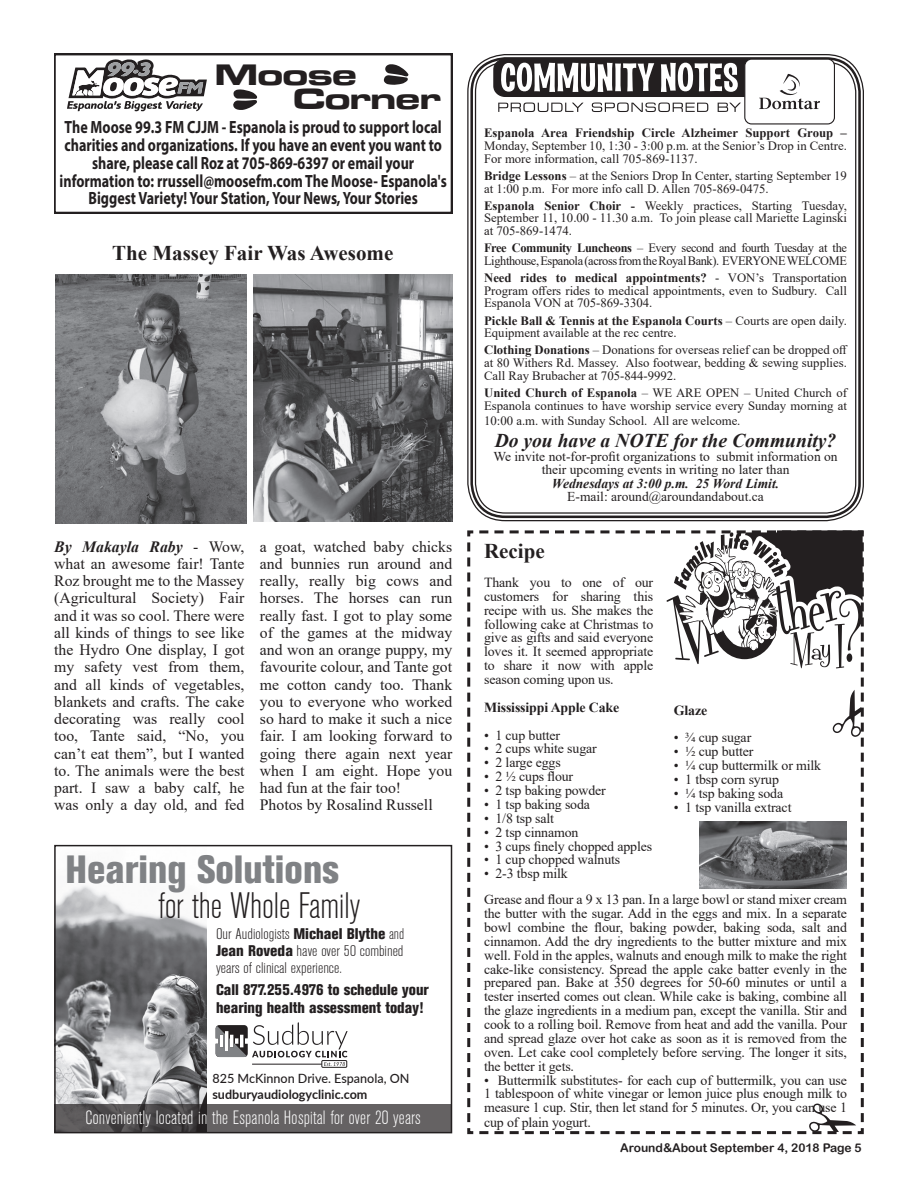
<style>
.page{position:relative;width:918px;height:1188px;background:#fff}
.page>*{position:absolute;margin:0;border:0;box-sizing:border-box;transform-origin:0 0}
.t1{font:800 condensed 39px "Akzidenz Grotesk BE";color:#808285}
.t2{font:300 condensed 36.45px "Akzidenz Grotesk BE";color:#231f20}
.t3{font:30.6px/24.9px "Microgramma D Bold Exte";color:#231f20;scale:1.14 1}
.t4{font:700 21px "Times New Roman";color:#231f20}
.t5{font:italic 700 19.5px "Times New Roman";color:#231f20}
.t6{font:300 condensed 19.2px "Akzidenz Grotesk BE";letter-spacing:.01em;color:#fff}
.t7{font:700 17.7px/17.7px "Myriad Pro";color:#231f20;text-align:center;scale:.79 1}
.t8{font:15.75px/17.2px "Times New Roman";color:#231f20;text-align:justify}
.t9{font:300 condensed 15.3px/16.8px "Akzidenz Grotesk BE";color:#231f20;text-align:justify;scale:1.1 1}
.t10{font:800 condensed 15.3px/18.3px "Akzidenz Grotesk BE";color:#231f20}
.t11{font:13.8px/13.8px "Times New Roman";letter-spacing:-.01em;color:#231f20;text-align:justify}
.t12{font:700 13.8px "Times New Roman";letter-spacing:-.01em;color:#231f20}
.t13{font:13.5px/13.5px "Times New Roman";color:#231f20;text-align:center}
.t14{font:italic 700 13.5px "Times New Roman";color:#231f20}
.t15{font:12.75px/12.8px "Times New Roman";color:#231f20}
.t16{font:12.75px/12.8px "Times New Roman";letter-spacing:-.03em;color:#231f20}
.t17{font:700 12.75px "Times New Roman";color:#231f20}
.t18{font:500 12.75px "Lato";color:#231f20}
.t19{font:700 12.75px "Lato";color:#231f20}
.t20{font:12px "Arial Rounded MT Bold";color:#231f20}
.s1{font-weight:700}
.s2{font-weight:700;font-style:italic}
.s3{font-weight:800}
</style>
<div class="page">
<img style="left:56px;top:885px;width:151px;height:220px">
<div style="left:322px;top:1060px;width:25px;height:7px;border:1px solid #231f20"></div>
<svg style="left:216px;top:1022px;width:132px;height:44px"></svg>
<svg style="left:56px;top:1105px;width:394px;height:26px;background:#5b5859"></svg>
<div style="left:54px;top:845px;width:398px;height:288px;border:1px solid #231f20"></div>
<div style="left:470px;top:57px;width:391px;height:461px;border:3px solid #231f20;border-radius:34px"></div>
<div style="left:494px;top:59px;width:340px;height:37px;background:#231f20;border-radius:11px"></div>
<div style="left:493px;top:58px;width:342px;height:39px;border:1px solid #231f20;border-radius:11px"></div>
<svg style="left:501px;top:63px;width:237px;height:29px"></svg>
<div style="left:745px;top:59px;width:89px;height:65px;background:#fff;border-radius:7px"></div>
<div style="left:744px;top:59px;width:91px;height:65px;border:1px solid #231f20;border-radius:7px"></div>
<svg style="left:759px;top:74px;width:61px;height:35px"></svg>
<svg style="left:498px;top:103px;width:243px;height:9px"></svg>
<svg style="left:467px;top:530px;width:397px;height:605px"></svg>
<svg style="left:476px;top:530px;width:388px;height:604px"></svg>
<svg style="left:54px;top:54px;width:398px;height:159px"></svg>
<svg style="left:67px;top:59px;width:140px;height:52px"></svg>
<svg style="left:384px;top:64px;width:24px;height:21px"></svg>
<svg style="left:232px;top:89px;width:25px;height:21px"></svg>
<img style="left:699px;top:821px;width:148px;height:67px">
<img style="left:55px;top:274px;width:192px;height:249px">
<img style="left:253px;top:274px;width:199px;height:247px">
<h3 class="t3" style="left:293px;top:61px;width:131px;text-indent:-78px">Moose<br>Corner</h3>
<p class="t7" style="left:60px;top:118px;width:492px">The Moose 99.3 FM CJJM - Espanola is proud to support local charities and organizations. If you have an event you want to share, please call Roz at 705-869-6397 or email your information to: rrussell@moosefm.com The Moose- Espanola's Biggest Variety! Your Station, Your News, Your Stories</p>
<h3 class="t4" style="left:112px;top:238px;width:283px">The Massey Fair Was Awesome</h3>
<p class="t17" style="left:484px;top:124px;width:364px">Espanola Area Friendship Circle Alzheimer Support Group –</p>
<p class="t15" style="left:484px;top:139px;width:364px">Monday, September 10, 1:30 - 3:00 p.m. at the Senior’s Drop in Centre.<br>For more information, call 705-869-1137.</p>
<p class="t15" style="left:484px;top:169px;width:364px"><span class="s1">Bridge Lessons</span> – at the Seniors Drop In Center, starting September 19 at 1:00 p.m. For more info call D. Allen 705-869-0475.</p>
<p class="t15" style="left:484px;top:199px;width:364px;text-align:justify"><span class="s1">Espanola Senior Choir -</span> Weekly practices, Starting Tuesday, September 11, 10.00 - 11.30 a.m. To join please call Mariette Laginski at 705-869-1474.</p>
<p class="t16" style="left:484px;top:241px;width:364px"><span class="s1">Free Community Luncheons</span> – Every second and fourth Tuesday at the<br>Lighthouse, Espanola (across from the Royal Bank). EVERYONE WELCOME</p>
<p class="t15" style="left:484px;top:271px;width:364px;text-align:justify"><span class="s1">Need rides to medical appointments?</span> - VON’s Transportation Program offers rides to medical appointments, even to Sudbury. Call Espanola VON at 705-869-3304.</p>
<p class="t15" style="left:484px;top:314px;width:364px"><span class="s1">Pickle Ball &amp; Tennis at the Espanola Courts</span> – Courts are open daily.<br>Equipment available at the rec centre.</p>
<p class="t15" style="left:484px;top:343px;width:365px;text-align:justify"><span class="s1">Clothing Donations</span> – Donations for overseas relief can be dropped off at 80 Withers Rd. Massey. Also footwear, bedding &amp; sewing supplies.<br>Call Ray Brubacher at 705-844-9992.</p>
<p class="t15" style="left:484px;top:386px;width:364px"><span class="s1">United Church of Espanola</span> – WE ARE OPEN – United Church of<br>Espanola continues to have worship service every Sunday morning at</p>
<p class="t15" style="left:484px;top:414px;width:258px">10:00 a.m. with Sunday School. All are welcome.</p>
<h3 class="t5" style="left:495px;top:427px;width:343px">Do you have a NOTE for the Community?</h3>
<p class="t13" style="left:493px;top:449px;width:346px">We invite not-for-profit organizations to submit information on their upcoming events in writing no later than</p>
<p class="t14" style="left:552px;top:474px;width:229px">Wednesdays at 3:00 p.m. 25 Word Limit.</p>
<p class="t13" style="left:567px;top:489px;width:198px">E-mail: around@aroundandabout.ca</p>
<p class="t8" style="left:260px;top:537px;width:194px;text-align:left">a goat, watched baby chicks and bunnies run around and really, really big cows and horses. The horses can run really fast. I got to play some of the games at the midway and won an orange puppy, my favourite colour, and Tante got me cotton candy too. Thank you to everyone who worked so hard to make it such a nice fair. I am looking forward to going there again next year when I am eight. Hope you had fun at the fair too!<br>Photos by Rosalind Russell</p>
<h3 class="t4" style="left:484px;top:536px;width:62px">Recipe</h3>
<p class="t8" style="left:54px;top:537px;width:192px"><span class="s2">By Makayla Raby</span> - Wow, what an awesome fair! Tante Roz brought me to the Massey (Agricultural Society) Fair and it was so cool. There were all kinds of things to see like the Hydro One display, I got my safety vest from them, and all kinds of vegetables, blankets and crafts. The cake decorating was really cool too, Tante said, “No, you can’t eat them”, but I wanted to. The animals were the best part. I saw a baby calf, he was only a day old, and fed</p>
<p class="t11" style="left:484px;top:575px;width:171px">Thank you to one of our customers for sharing this recipe with us. She makes the following cake at Christmas to give as gifts and said everyone loves it. It seemed appropriate to share it now with apple season coming upon us.</p>
<p class="t12" style="left:484px;top:697px;width:137px">Mississippi Apple Cake</p>
<p class="t11" style="left:484px;top:728px;width:78px">• 1 cup butter</p>
<p class="t11" style="left:484px;top:742px;width:114px">• 2 cups white sugar</p>
<p class="t11" style="left:484px;top:755px;width:78px">• 2 large eggs</p>
<p class="t11" style="left:484px;top:769px;width:91px">• 2 ½ cups flour</p>
<p class="t11" style="left:484px;top:783px;width:123px">• 2 tsp baking powder</p>
<p class="t11" style="left:484px;top:797px;width:107px">• 1 tsp baking soda</p>
<p class="t11" style="left:484px;top:811px;width:71px">• 1/8 tsp salt</p>
<p class="t11" style="left:484px;top:825px;width:96px">• 2 tsp cinnamon</p>
<p class="t11" style="left:484px;top:839px;width:170px">• 3 cups finely chopped apples</p>
<p class="t11" style="left:484px;top:853px;width:138px">• 1 cup chopped walnuts</p>
<p class="t11" style="left:484px;top:866px;width:85px">• 2-3 tbsp milk</p>
<p class="t12" style="left:674px;top:700px;width:35px">Glaze</p>
<p class="t11" style="left:674px;top:731px;width:79px">• ¾ cup sugar</p>
<p class="t11" style="left:674px;top:744px;width:81px">• ½ cup butter</p>
<p class="t11" style="left:674px;top:758px;width:149px">• ¼ cup buttermilk or milk</p>
<p class="t11" style="left:674px;top:772px;width:107px">• 1 tbsp corn syrup</p>
<p class="t11" style="left:674px;top:786px;width:111px">• ¼ tsp baking soda</p>
<p class="t11" style="left:674px;top:800px;width:119px">• 1 tsp vanilla extract</p>
<h1 class="t1" style="left:65px;top:847px;width:275px">Hearing Solutions</h1>
<h2 class="t2" style="left:158px;top:886px;width:203px">for the Whole Family</h2>
<p class="t11" style="left:484px;top:892px;width:364px">Grease and flour a 9 x 13 pan. In a large bowl or stand mixer cream the butter with the sugar. Add in the eggs and mix. In a separate bowl combine the flour, baking powder, baking soda, salt and cinnamon. Add the dry ingredients to the butter mixture and mix well. Fold in the apples, walnuts and enough milk to make the right cake-like consistency. Spread the apple cake batter evenly in the prepared pan. Bake at 350 degrees for 50-60 minutes or until a tester inserted comes out clean. While cake is baking, combine all the glaze ingredients in a medium pan, except the vanilla. Stir and cook to a rolling boil. Remove from heat and add the vanilla. Pour and spread glaze over hot cake as soon as it is removed from the oven. Let cake cool completely before serving. The longer it sits, the better it gets.</p>
<p class="t11" style="left:484px;top:1073px;width:364px">• Buttermilk substitutes- for each cup of buttermilk, you can use 1 tablespoon of white vinegar or lemon juice plus enough milk to measure 1 cup. Stir, then let stand for 5 minutes. Or, you can use 1 cup of plain yogurt.</p>
<p class="t9" style="left:216px;top:926px;width:173px">Our Audiologists <span class="s3">Michael Blythe</span> and <span class="s3">Jean Roveda</span> have over 50 combined years of clinical experience.</p>
<p class="t10" style="left:216px;top:981px;width:214px">Call 877.255.4976 to schedule your hearing health assessment today!</p>
<p class="t18" style="left:212px;top:1070px;width:199px">825 McKinnon Drive. Espanola, ON</p>
<p class="t19" style="left:212px;top:1085px;width:157px">sudburyaudiologyclinic.com</p>
<h3 class="t6" style="left:86px;top:1108px;width:337px">Conveniently located in the Espanola Hospital for over 20 years</h3>
<p class="t20" style="left:620px;top:1141px;width:243px">Around&amp;About September 4, 2018 Page 5</p>
</div>
